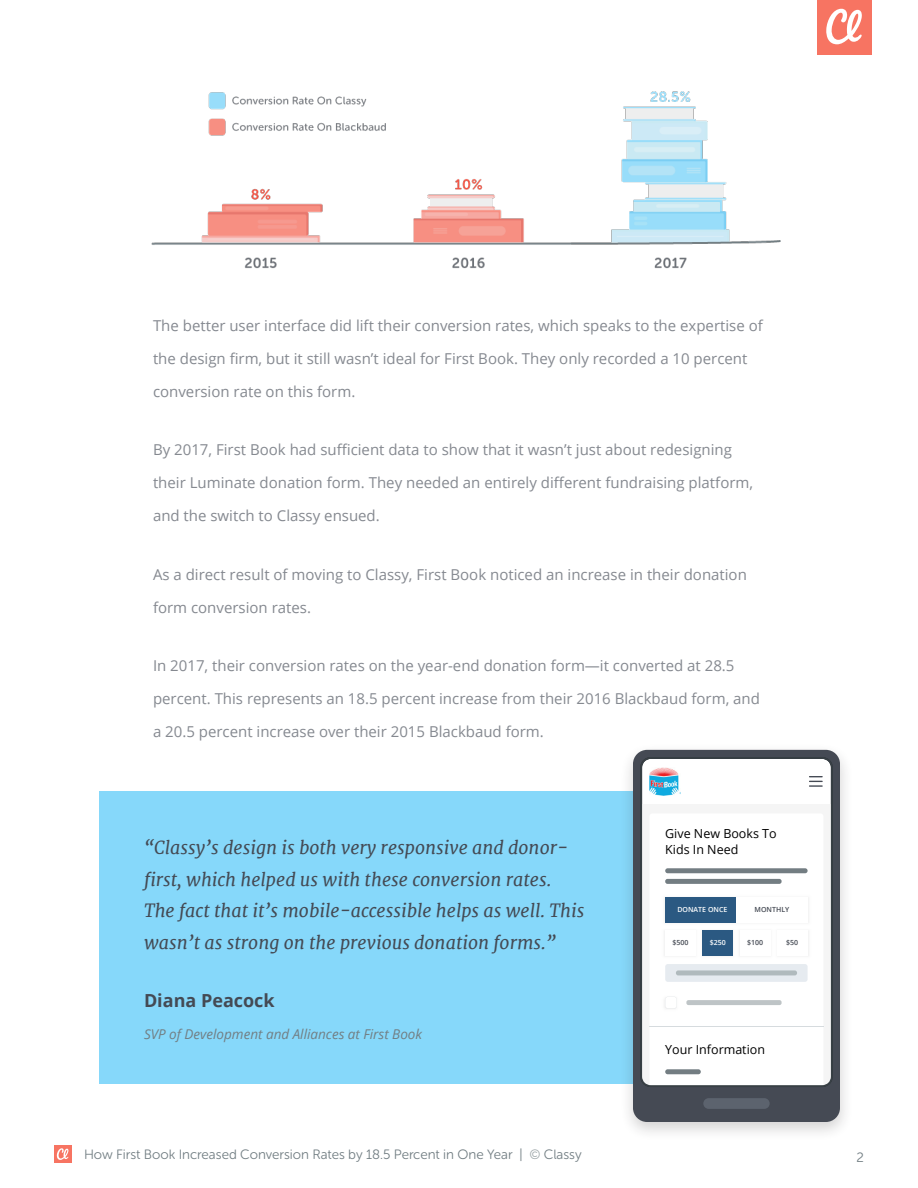
<style>
.page{position:relative;width:918px;height:1188px;background:#fff}
.page>*{position:absolute;margin:0;border:0;box-sizing:border-box;transform-origin:0 0}
.Pull_Quote{font:italic 18px/31.5px "Merriweather";color:#444a54}
.t1{font:700 18px "Open Sans";color:#444a54}
.Body_copy{font:15px "Open Sans";color:#858990}
.Page_Number{font:13.5px "Museo Sans Rounded 300";color:#727e83}
.t2{font:italic 13.5px "Open Sans";color:#727e83}
.t3{font:12.45px/15.6px "Open Sans";color:#000}
.t4{font:600 7.05px "Open Sans";color:#454a54}
.t5{font:600 7.05px "Open Sans";color:#fff}
.s1{color:#9ca5a8}
</style>
<div class="page">
<div style="left:818px;top:0;width:54px;height:54px;background:#f77462"></div>
<svg style="left:826px;top:9px;width:36px;height:35px"></svg>
<div style="left:54px;top:1145px;width:18px;height:18px;background:#f77462"></div>
<svg style="left:57px;top:1148px;width:12px;height:12px"></svg>
<div style="left:99px;top:792px;width:720px;height:292px;background:#86d8fa"></div>
<div style="left:619px;top:742px;width:235px;height:400px;background:#231f20;opacity:.2"></div>
<div style="left:633px;top:750px;width:207px;height:372px;background:#454a54;border-radius:14px"></div>
<div style="left:703px;top:1098px;width:67px;height:11px;background:#5c636e;border-radius:5px"></div>
<svg style="left:640px;top:757px;width:193px;height:330px;background:#e7eaed"></svg>
<img style="left:151px;top:91px;width:630px;height:178px">
<p class="Body_copy" style="left:153px;top:315px;width:611px">The better user interface did lift their conversion rates, which speaks to the expertise of</p>
<p class="Body_copy" style="left:153px;top:348px;width:596px">the design firm, but it still wasn’t ideal for First Book. They only recorded a 10 percent</p>
<p class="Body_copy" style="left:153px;top:381px;width:204px">conversion rate on this form.</p>
<p class="Body_copy" style="left:153px;top:440px;width:581px">By 2017, First Book had sufficient data to show that it wasn’t just about redesigning</p>
<p class="Body_copy" style="left:153px;top:473px;width:602px">their Luminate donation form. They needed an entirely different fundraising platform,</p>
<p class="Body_copy" style="left:153px;top:506px;width:228px">and the switch to Classy ensued.</p>
<p class="Body_copy" style="left:153px;top:564px;width:595px">As a direct result of moving to Classy, First Book noticed an increase in their donation</p>
<p class="Body_copy" style="left:153px;top:597px;width:160px">form conversion rates.</p>
<p class="Body_copy" style="left:153px;top:656px;width:583px">In 2017, their conversion rates on the year-end donation form—it converted at 28.5</p>
<p class="Body_copy" style="left:153px;top:689px;width:609px">percent. This represents an 18.5 percent increase from their 2016 Blackbaud form, and</p>
<p class="Body_copy" style="left:153px;top:722px;width:392px">a 20.5 percent increase over their 2015 Blackbaud form.</p>
<p class="Pull_Quote" style="left:144px;top:832px;width:442px">“Classy’s design is both very responsive and donor&shy;first, which helped us with these conversion rates.<br>The fact that it’s mobile-accessible helps as well. This wasn’t as strong on the previous donation forms.”</p>
<p class="t1" style="left:144px;top:988px;width:132px">Diana Peacock</p>
<p class="t2" style="left:144px;top:1025px;width:280px">SVP of Development and Alliances at First Book</p>
<p class="t3" style="left:665px;top:825px;width:113px">Give New Books To<br>Kids In Need</p>
<p class="t5" style="left:677px;top:905px;width:51px">DONATE ONCE</p>
<p class="t4" style="left:755px;top:905px;width:36px">MONTHLY</p>
<p class="t4" style="left:673px;top:938px;width:18px">$500</p>
<p class="t5" style="left:710px;top:938px;width:18px">$250</p>
<p class="t4" style="left:747px;top:938px;width:18px">$100</p>
<p class="t4" style="left:786px;top:938px;width:14px">$50</p>
<p class="t3" style="left:665px;top:1041px;width:101px">Your Information</p>
<p class="Page_Number" style="left:84px;top:1147px;width:499px">How First Book Increased Conversion Rates by 18.5 Percent in One Year | <span class="s1">©</span> Classy</p>
<p class="Page_Number" style="left:856px;top:1150px;width:9px">2</p>
</div>
